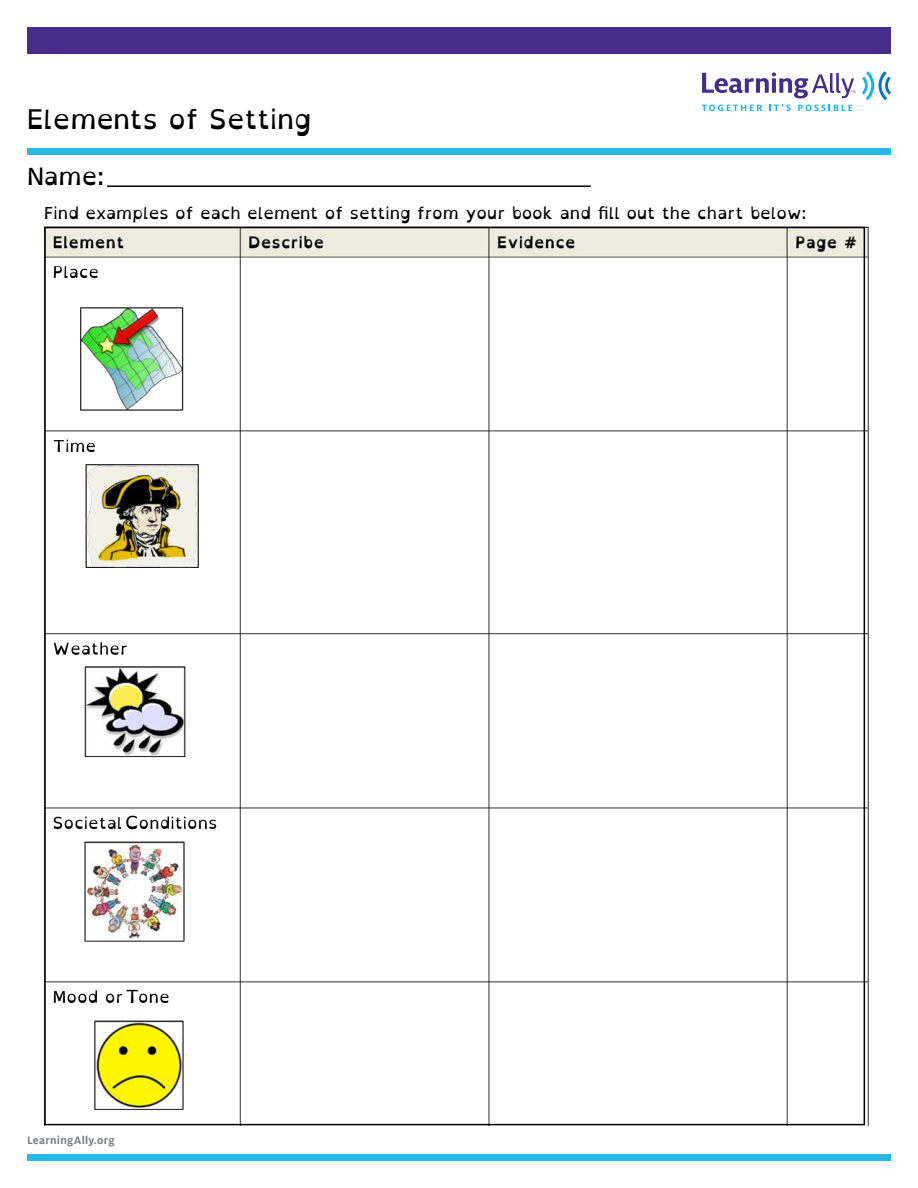
<style>
.page{position:relative;width:918px;height:1188px;background:#fff}
.page>*{position:absolute;margin:0;border:0;box-sizing:border-box;transform-origin:0 0}
.t1{font:27px "Open Dyslexic";color:#000}
.t2{font:24px "Open Dyslexic";color:#000}
.t3{font:18px "Open Dyslexic";color:#000}
.t4{font:16.5px "Open Dyslexic";color:#000}
.t5{font:700 12px "Milo Offc";letter-spacing:.02em;color:#808285}
</style>
<div class="page">
<div style="left:27px;top:27px;width:864px;height:27px;background:#462d89"></div>
<div style="left:27px;top:148px;width:864px;height:7px;background:#29b7ea"></div>
<div style="left:27px;top:1154px;width:864px;height:7px;background:#29b7ea"></div>
<svg style="left:862px;top:71px;width:29px;height:29px"></svg>
<svg style="left:702px;top:72px;width:154px;height:26px"></svg>
<svg style="left:702px;top:105px;width:60px;height:6px"></svg>
<svg style="left:770px;top:104px;width:21px;height:7px"></svg>
<svg style="left:798px;top:105px;width:54px;height:6px"></svg>
<hr style="left:107px;top:185px;width:484px;height:2px;background:#000">
<img style="left:47px;top:227px;width:822px;height:898px">
<div style="left:125px;top:815px;width:14px;height:17px;background:#fff"></div>
<div style="left:125px;top:989px;width:14px;height:18px;background:#fff"></div>
<h1 class="t1" style="left:27px;top:103px;width:286px">Elements of Setting</h1>
<h2 class="t2" style="left:27px;top:162px;width:78px">Name:</h2>
<p class="t4" style="left:44px;top:203px;width:763px">Find examples of each element of setting from your book and fill out the chart below:</p>
<p class="t3" style="left:125px;top:812px;width:15px">C</p>
<p class="t3" style="left:125px;top:986px;width:15px">T</p>
<p class="t5" style="left:27px;top:1134px;width:89px">LearningAlly.org</p>
</div>
